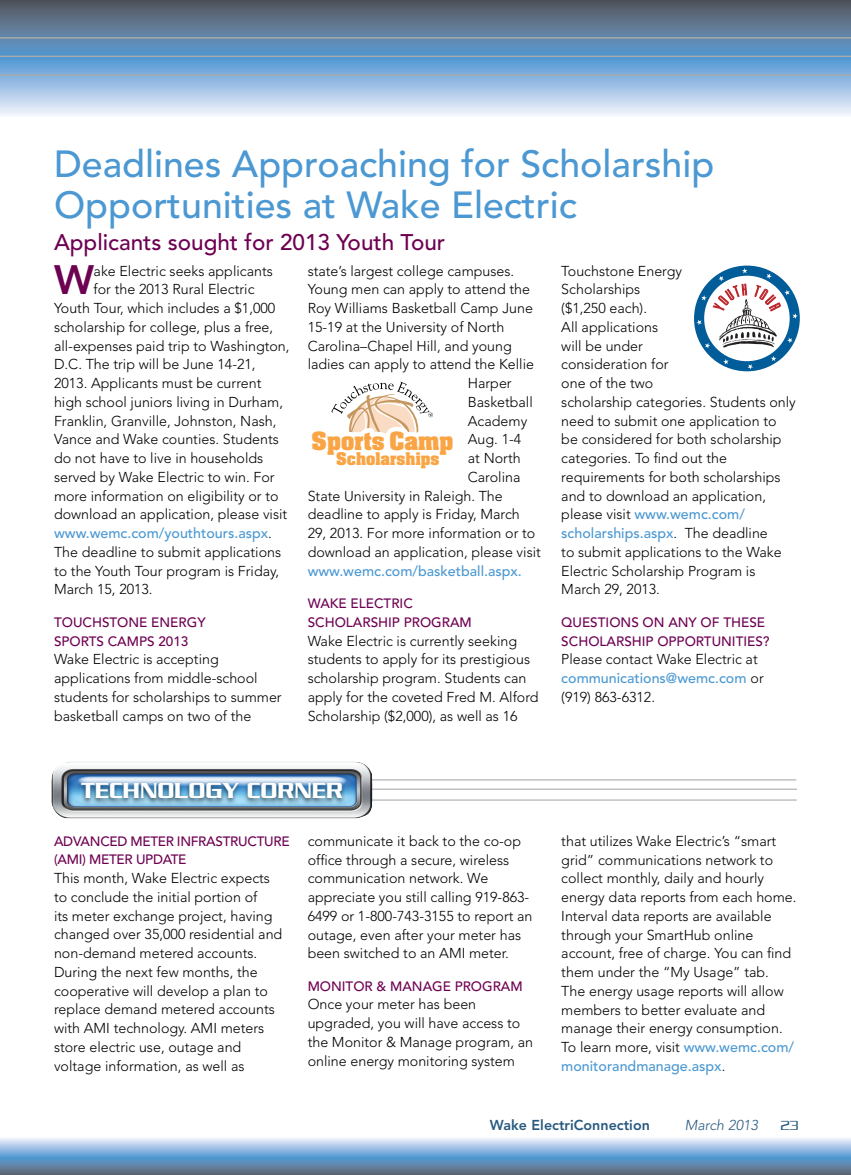
<style>
.page{position:relative;width:851px;height:1175px;background:#fff}
.page>*{position:absolute;margin:0;border:0;box-sizing:border-box;transform-origin:0 0}
.t1{font:800 40.8px "Avenir";color:#6e0052}
.t2{font:500 37.5px/40.5px "Avenir";color:#4b98d2}
.t3{font:500 23.55px "Serpentine";color:#fff}
.t4{font:500 22.5px "Avenir";color:#6e0052}
.t5{font:700 21.45px "Aachen";color:#faa545}
.t6{font:700 14.85px "Aachen";color:#faa545}
.t7{font:300 14.25px/18.8px "Avenir";color:#000}
.t8{font:500 14.25px "Avenir";color:#4b98d2}
.t9{font:800 14.25px "Avenir";color:#285a7f}
.t10{font:italic 300 14.25px "Avenir";color:#285a7f}
.t11{font:300 14.25px "Serpentine";color:#285a7f}
.t12{font:500 13.5px/18.8px "Avenir";color:#6e0052}
.t13{font:500 13.5px/18.8px "Avenir";letter-spacing:-.02em;color:#6e0052}
.s1{font-weight:500;color:#4b98d2}
.s2{font-weight:300;color:#000}
</style>
<div class="page">
<svg style="left:0;top:0;width:850px;height:116px;background:#7f9ebe"></svg>
<hr style="left:0;top:37px;width:850px;height:2px;background:#a7a9ac">
<hr style="left:0;top:56px;width:850px;height:1px;background:#a7a9ac">
<hr style="left:0;top:74px;width:850px;height:2px;background:#a7a9ac">
<svg style="left:0;top:1138px;width:850px;height:36px;background:#82a5c8"></svg>
<svg style="left:331px;top:382px;width:102px;height:52px"></svg>
<svg style="left:694px;top:265px;width:105px;height:106px"></svg>
<hr style="left:370px;top:779px;width:426px;height:1px;background:#bec0c2">
<hr style="left:370px;top:788px;width:426px;height:2px;background:#bec0c2">
<hr style="left:370px;top:799px;width:426px;height:1px;background:#bec0c2">
<img style="left:51px;top:762px;width:322px;height:56px">
<img style="left:77px;top:781px;width:269px;height:24px">
<h2 class="t2" style="left:54px;top:148px;width:661px">Deadlines Approaching for Scholarship<br>Opportunities at Wake Electric</h2>
<h3 class="t4" style="left:54px;top:233px;width:393px">Applicants sought for 2013 Youth Tour</h3>
<h1 class="t1" style="left:54px;top:263px;width:41px">W</h1>
<p class="t7" style="left:94px;top:262px;width:181px">ake Electric seeks applicants</p>
<p class="t7" style="left:308px;top:262px;width:208px">state’s largest college campuses.</p>
<p class="t7" style="left:308px;top:281px;width:224px">Young men can apply to attend the</p>
<p class="t7" style="left:308px;top:300px;width:227px">Roy Williams Basketball Camp June</p>
<p class="t7" style="left:308px;top:319px;width:198px">15-19 at the University of North</p>
<p class="t7" style="left:308px;top:337px;width:206px">Carolina–Chapel Hill, and young</p>
<p class="t7" style="left:308px;top:356px;width:228px">ladies can apply to attend the Kellie</p>
<p class="t7" style="left:468px;top:375px;width:45px">Harper</p>
<p class="t7" style="left:468px;top:394px;width:66px">Basketball</p>
<p class="t7" style="left:468px;top:412px;width:61px">Academy</p>
<p class="t7" style="left:468px;top:431px;width:55px">Aug. 1-4</p>
<p class="t7" style="left:468px;top:450px;width:54px">at North</p>
<p class="t7" style="left:468px;top:469px;width:54px">Carolina</p>
<p class="t7" style="left:308px;top:487px;width:197px">State University in Raleigh. The</p>
<p class="t7" style="left:308px;top:506px;width:213px">deadline to apply is Friday, March</p>
<p class="t7" style="left:308px;top:525px;width:229px">29, 2013. For more information or to</p>
<p class="t7" style="left:308px;top:544px;width:235px">download an application, please visit</p>
<p class="t8" style="left:308px;top:565px;width:216px">www.wemc.com/basketball.aspx.</p>
<p class="t12" style="left:308px;top:595px;width:165px">WAKE ELECTRIC<br>SCHOLARSHIP PROGRAM</p>
<p class="t7" style="left:308px;top:632px;width:232px">Wake Electric is currently seeking students to apply for its prestigious scholarship program. Students can apply for the coveted Fred M. Alford Scholarship ($2,000), as well as 16</p>
<p class="t7" style="left:561px;top:262px;width:236px">Touchstone Energy<br>Scholarships<br>($1,250 each).<br>All applications<br>will be under<br>consideration for<br>one of the two<br>scholarship categories. Students only need to submit one application to be considered for both scholarship categories. To find out the requirements for both scholarships and to download an application, please visit <span class="s1">www.wemc.com/ scholarships.aspx</span>. The deadline<br>to submit applications to the Wake<br>Electric Scholarship Program is<br>March 29, 2013.</p>
<p class="t12" style="left:561px;top:614px;width:210px">QUESTIONS ON ANY OF THESE<br>SCHOLARSHIP OPPORTUNITIES?</p>
<p class="t7" style="left:561px;top:651px;width:204px">Please contact Wake Electric at <span class="s1">communications@wemc.com</span> or (919) 863-6312.</p>
<p class="t7" style="left:94px;top:281px;width:162px">for the 2013 Rural Electric</p>
<p class="t7" style="left:54px;top:300px;width:223px">Youth Tour, which includes a $1,000</p>
<p class="t7" style="left:54px;top:319px;width:221px">scholarship for college, plus a free,</p>
<p class="t7" style="left:54px;top:337px;width:237px">all-expenses paid trip to Washington,</p>
<p class="t7" style="left:54px;top:356px;width:203px">D.C. The trip will be June 14-21,</p>
<p class="t7" style="left:54px;top:375px;width:209px">2013. Applicants must be current</p>
<p class="t7" style="left:54px;top:394px;width:230px">high school juniors living in Durham,</p>
<p class="t7" style="left:54px;top:412px;width:224px">Franklin, Granville, Johnston, Nash,</p>
<p class="t7" style="left:54px;top:431px;width:226px">Vance and Wake counties. Students</p>
<p class="t7" style="left:54px;top:450px;width:211px">do not have to live in households</p>
<p class="t7" style="left:54px;top:469px;width:222px">served by Wake Electric to win. For</p>
<p class="t7" style="left:54px;top:487px;width:226px">more information on eligibility or to</p>
<p class="t7" style="left:54px;top:506px;width:235px">download an application, please visit</p>
<p class="t8" style="left:54px;top:527px;width:219px">www.wemc.com/youthtours.aspx<span class="s2">.</span></p>
<p class="t7" style="left:54px;top:544px;width:229px">The deadline to submit applications</p>
<p class="t7" style="left:54px;top:562px;width:227px">to the Youth Tour program is Friday,</p>
<p class="t7" style="left:54px;top:581px;width:100px">March 15, 2013.</p>
<p class="t12" style="left:54px;top:614px;width:153px">TOUCHSTONE ENERGY<br>SPORTS CAMPS 2013</p>
<p class="t7" style="left:54px;top:651px;width:229px">Wake Electric is accepting applications from middle-school students for scholarships to summer basketball camps on two of the</p>
<h3 class="t5" style="left:311px;top:432px;width:144px">Sports Camp</h3>
<p class="t6" style="left:336px;top:452px;width:105px">Scholarships</p>
<h3 class="t3" style="left:81px;top:783px;width:263px">TECHNOLOGY CORNER</h3>
<p class="t13" style="left:54px;top:833px;width:237px">ADVANCED METER INFRASTRUCTURE (AMI) METER UPDATE</p>
<p class="t7" style="left:54px;top:870px;width:230px">This month, Wake Electric expects to conclude the initial portion of<br>its meter exchange project, having changed over 35,000 residential and non-demand metered accounts.<br>During the next few months, the cooperative will develop a plan to replace demand metered accounts with AMI technology. AMI meters store electric use, outage and voltage information, as well as</p>
<p class="t7" style="left:308px;top:832px;width:226px">communicate it back to the co-op office through a secure, wireless communication network. We appreciate you still calling 919-863-<br>6499 or 1-800-743-3155 to report an outage, even after your meter has been switched to an AMI meter.</p>
<p class="t12" style="left:308px;top:978px;width:216px">MONITOR &amp; MANAGE PROGRAM</p>
<p class="t7" style="left:308px;top:996px;width:227px">Once your meter has been upgraded, you will have access to the Monitor &amp; Manage program, an online energy monitoring system</p>
<p class="t7" style="left:561px;top:832px;width:237px">that utilizes Wake Electric’s “smart grid” communications network to collect monthly, daily and hourly energy data reports from each home.<br>Interval data reports are available through your SmartHub online account, free of charge. You can find them under the “My Usage” tab.<br>The energy usage reports will allow members to better evaluate and manage their energy consumption.<br>To learn more, visit <span class="s1">www.wemc.com/ monitorandmanage.aspx</span>.</p>
<p class="t9" style="left:490px;top:1119px;width:161px">Wake ElectriConnection</p>
<p class="t10" style="left:684px;top:1119px;width:75px">March 2013</p>
<p class="t11" style="left:780px;top:1121px;width:19px">23</p>
</div>
